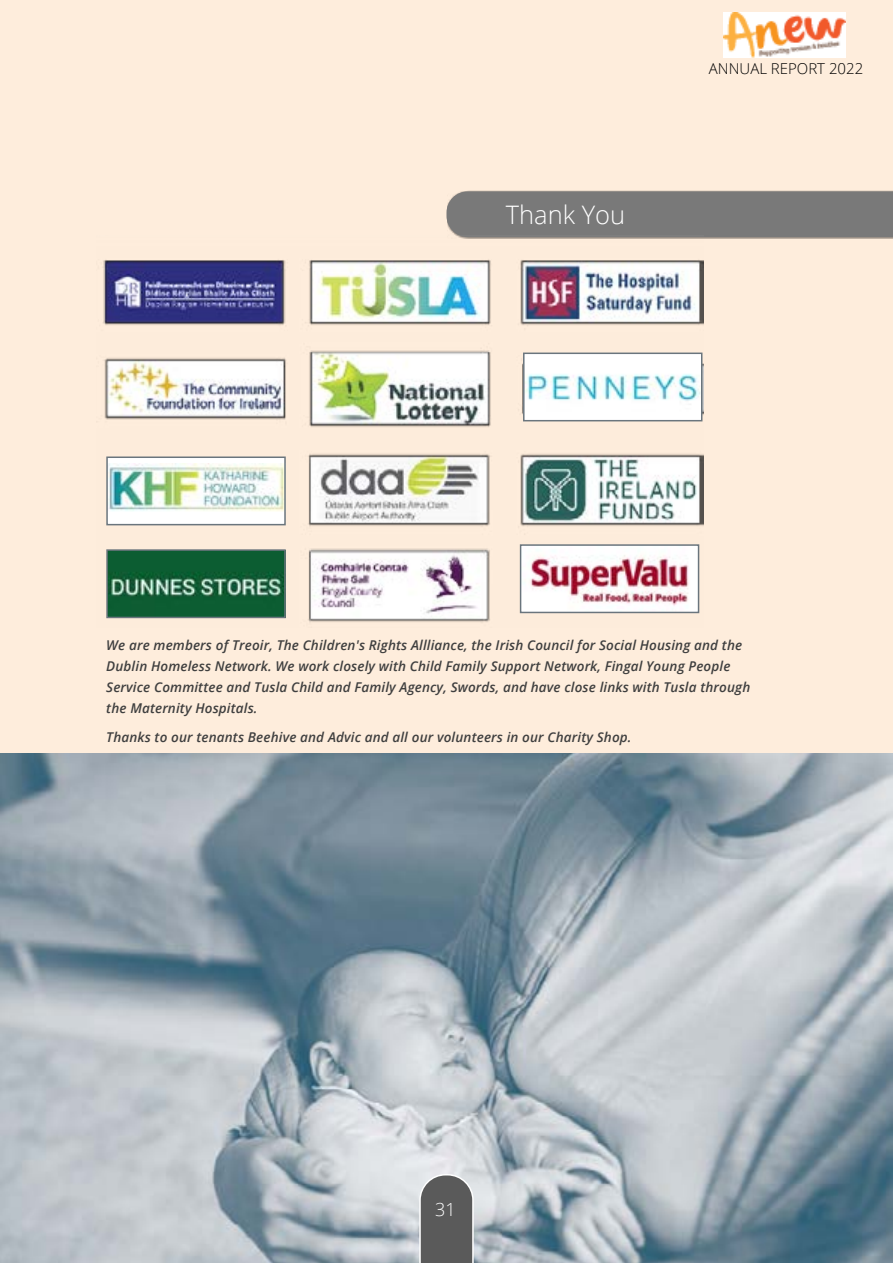
<style>
.page{position:relative;width:893px;height:1263px;background:#fff}
.page>*{position:absolute;margin:0;border:0;box-sizing:border-box;transform-origin:0 0}
.t1{font:300 25.5px "Open Sans";color:#fff}
.t2{font:300 18px "Open Sans";color:#fff}
.t3{font:300 15px "Open Sans";color:#000}
.t4{font:italic 600 13.5px/21px "Open Sans";letter-spacing:.01em;color:#3f3f3f}
</style>
<div class="page">
<div style="left:0;top:0;width:893px;height:754px;background:#feeddc"></div>
<img style="left:0;top:754px;width:893px;height:509px">
<img style="left:724px;top:13px;width:121px;height:44px">
<svg style="left:419px;top:1174px;width:55px;height:89px;background:#6d6e6e"></svg>
<div style="left:446px;top:191px;width:447px;height:46px;background:#797979"></div>
<img style="left:97px;top:235px;width:606px;height:392px">
<div style="left:107px;top:457px;width:178px;height:68px;background:#fff"></div>
<img style="left:109px;top:463px;width:174px;height:49px">
<div style="left:106px;top:456px;width:180px;height:69px;border:2px solid #6a757d"></div>
<img style="left:109px;top:552px;width:174px;height:63px">
<div style="left:106px;top:549px;width:180px;height:69px;border:2px solid #6a757d"></div>
<img style="left:523px;top:547px;width:173px;height:63px">
<div style="left:520px;top:544px;width:179px;height:69px;border:2px solid #6a757d"></div>
<img style="left:526px;top:356px;width:173px;height:62px">
<div style="left:523px;top:353px;width:179px;height:68px;border:2px solid #6a757d"></div>
<h1 class="t1" style="left:506px;top:198px;width:121px">Thank You</h1>
<p class="t3" style="left:709px;top:58px;width:156px">ANNUAL REPORT 2022</p>
<p class="t4" style="left:106px;top:634px;width:645px">We are members of Treoir, The Children's Rights Allliance, the Irish Council for Social Housing and the Dublin Homeless Network. We work closely with Child Family Support Network, Fingal Young People Service Committee and Tusla Child and Family Agency, Swords, and have close links with Tusla through the Maternity Hospitals.</p>
<p class="t4" style="left:106px;top:726px;width:527px">Thanks to our tenants Beehive and Advic and all our volunteers in our Charity Shop.</p>
<h2 class="t2" style="left:435px;top:1197px;width:22px">31</h2>
</div>
